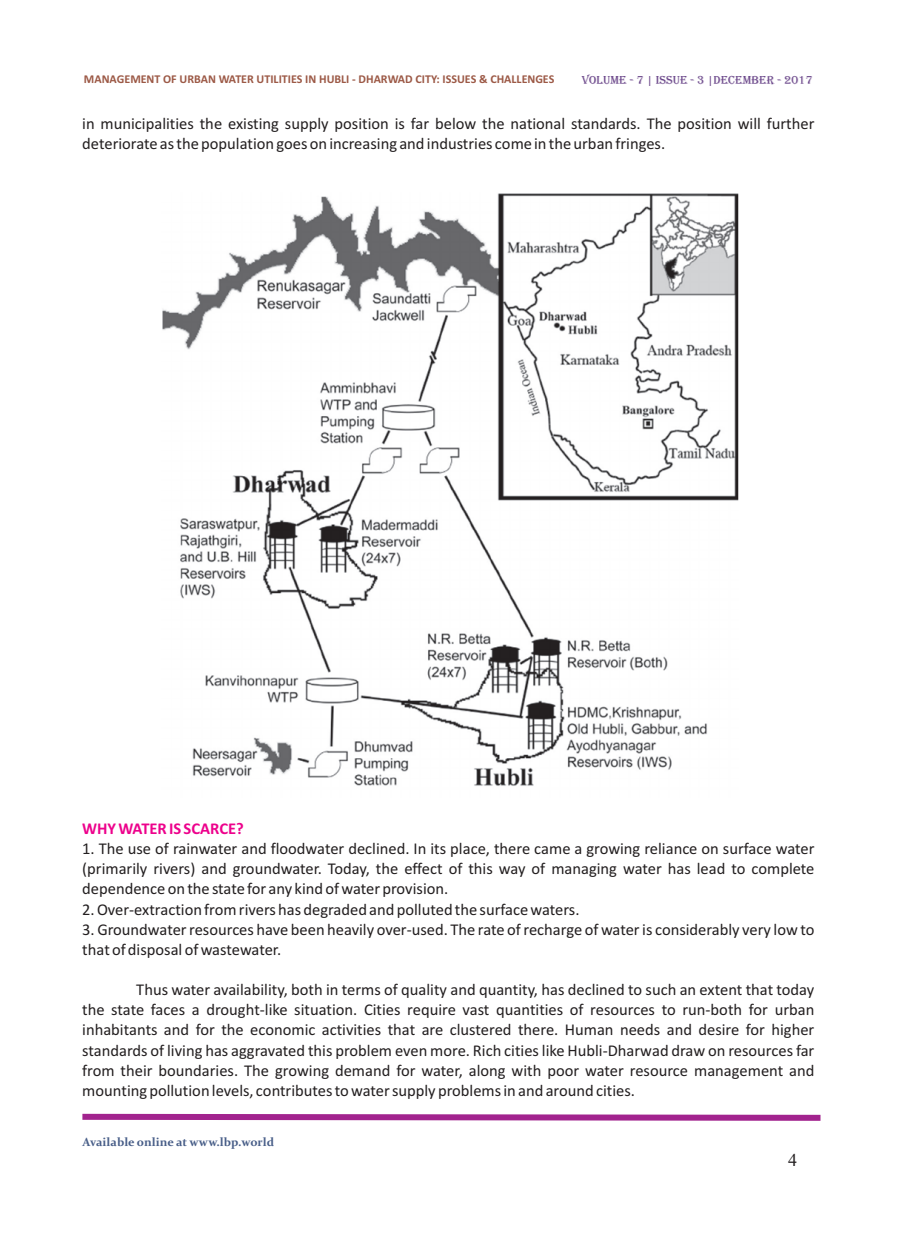
<style>
.page{position:relative;width:898px;height:1242px;background:#fff}
.page>*{position:absolute;margin:0;border:0;box-sizing:border-box;transform-origin:0 0}
.t1{font:18px "Times New Roman";color:#231f20}
.t2{font:16.5px/20.1px "Calibri";color:#231f20}
.t3{font:700 16.5px "Calibri";color:#ed028c}
.t4{font:700 12px "Calibri";color:#9c5946}
.t5{font:700 12px "Constantia";color:#485e88}
.t6{font:12px "Algerian";color:#674287}
</style>
<div class="page">
<svg style="left:82px;top:1113px;width:739px;height:8px;background:#b959aa"></svg>
<img style="left:162px;top:193px;width:576px;height:593px">
<p class="t4" style="left:84px;top:74px;width:472px">MANAGEMENT OF URBAN WATER UTILITIES IN HUBLI - DHARWAD CITY: ISSUES &amp; CHALLENGES</p>
<p class="t6" style="left:581px;top:73px;width:232px">VOLUME - 7 | ISSUE - 3 |DECEMBER - 2017</p>
<p class="t2" style="left:82px;top:115px;width:733px">in municipalities the existing supply position is far below the national standards. The position will further deteriorate as the population goes on increasing and industries come in the urban fringes.</p>
<p class="t3" style="left:82px;top:821px;width:163px">WHY WATER IS SCARCE?</p>
<p class="t2" style="left:82px;top:840px;width:733px;text-align:justify">1. The use of rainwater and floodwater declined. In its place, there came a growing reliance on surface water (primarily rivers) and groundwater. Today, the effect of this way of managing water has lead to complete dependence on the state for any kind of water provision.</p>
<p class="t2" style="left:82px;top:900px;width:498px">2. Over-extraction from rivers has degraded and polluted the surface waters.</p>
<p class="t2" style="left:82px;top:920px;width:733px">3. Groundwater resources have been heavily over-used. The rate of recharge of water is considerably very low to that of disposal of wastewater.</p>
<p class="t2" style="left:82px;top:981px;width:733px;text-align:justify;text-indent:54px">Thus water availability, both in terms of quality and quantity, has declined to such an extent that today the state faces a drought-like situation. Cities require vast quantities of resources to run-both for urban inhabitants and for the economic activities that are clustered there. Human needs and desire for higher standards of living has aggravated this problem even more. Rich cities like Hubli-Dharwad draw on resources far from their boundaries. The growing demand for water, along with poor water resource management and mounting pollution levels, contributes to water supply problems in and around cities.</p>
<p class="t5" style="left:82px;top:1137px;width:193px">Available online at www.lbp.world</p>
<p class="t1" style="left:787px;top:1154px;width:10px">4</p>
</div>
